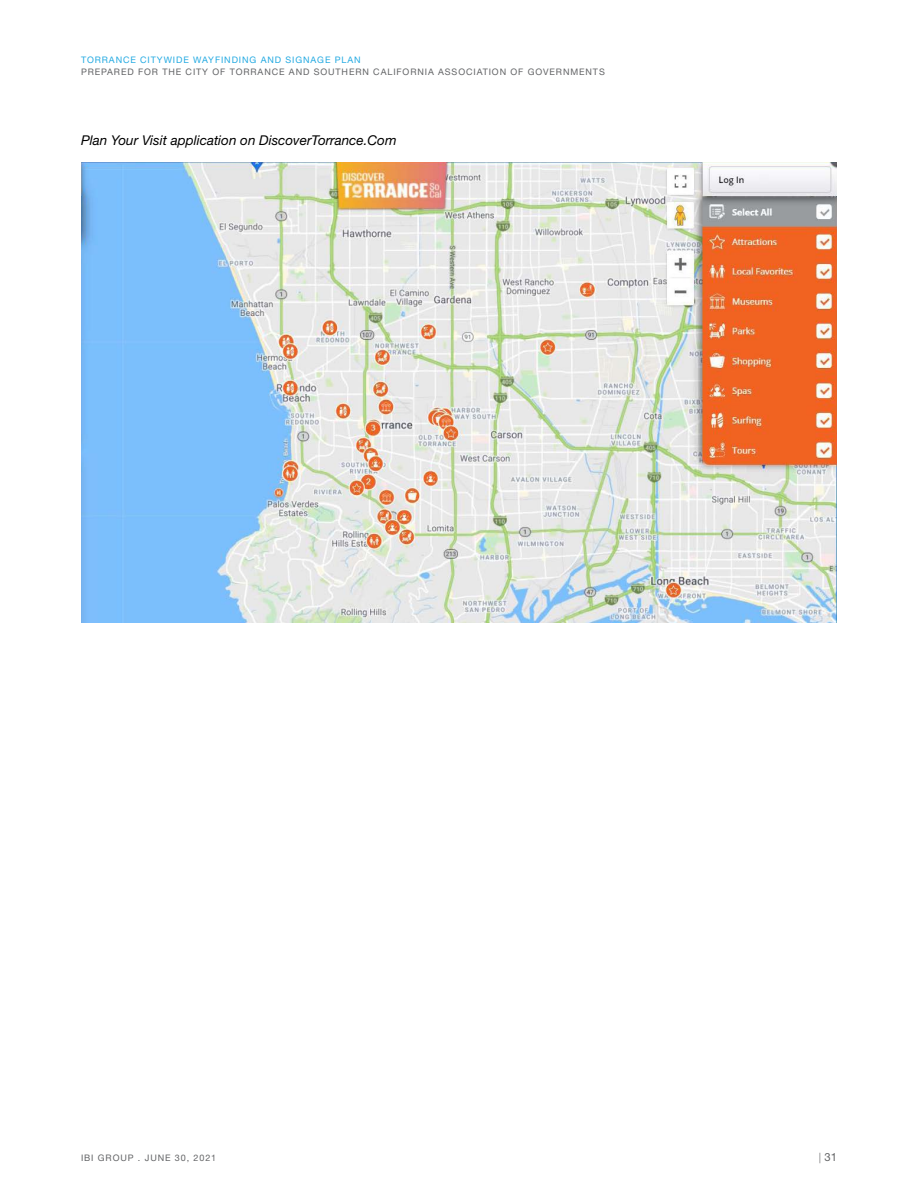
<style>
.page{position:relative;width:918px;height:1188px;background:#fff}
.page>*{position:absolute;margin:0;border:0;box-sizing:border-box;transform-origin:0 0}
.t1{font:italic 13.5px "Helvetica Neue LT Std";color:#000}
.t2{font:11.25px "Helvetica Neue LT Std";color:#636466}
.t3{font:9px "Helvetica Neue LT Std";letter-spacing:.1em;color:#636466}
.t4{font:9px "Helvetica Neue LT Std";letter-spacing:.1em;color:#25aae2}
.s1{font-weight:300;font-size:10.5px}
</style>
<div class="page">
<img style="left:81px;top:162px;width:756px;height:461px">
<p class="t4" style="left:81px;top:55px;width:281px">TORRANCE CITYWIDE WAYFINDING AND SIGNAGE PLAN</p>
<p class="t3" style="left:81px;top:67px;width:525px">PREPARED FOR THE CITY OF TORRANCE AND SOUTHERN CALIFORNIA ASSOCIATION OF GOVERNMENTS</p>
<p class="t1" style="left:81px;top:132px;width:317px">Plan Your Visit application on DiscoverTorrance.Com</p>
<p class="t3" style="left:81px;top:1152px;width:137px">IBI GROUP . JUNE 30, 2021</p>
<p class="t2" style="left:819px;top:1150px;width:20px"><span class="s1">|</span> 31</p>
</div>
